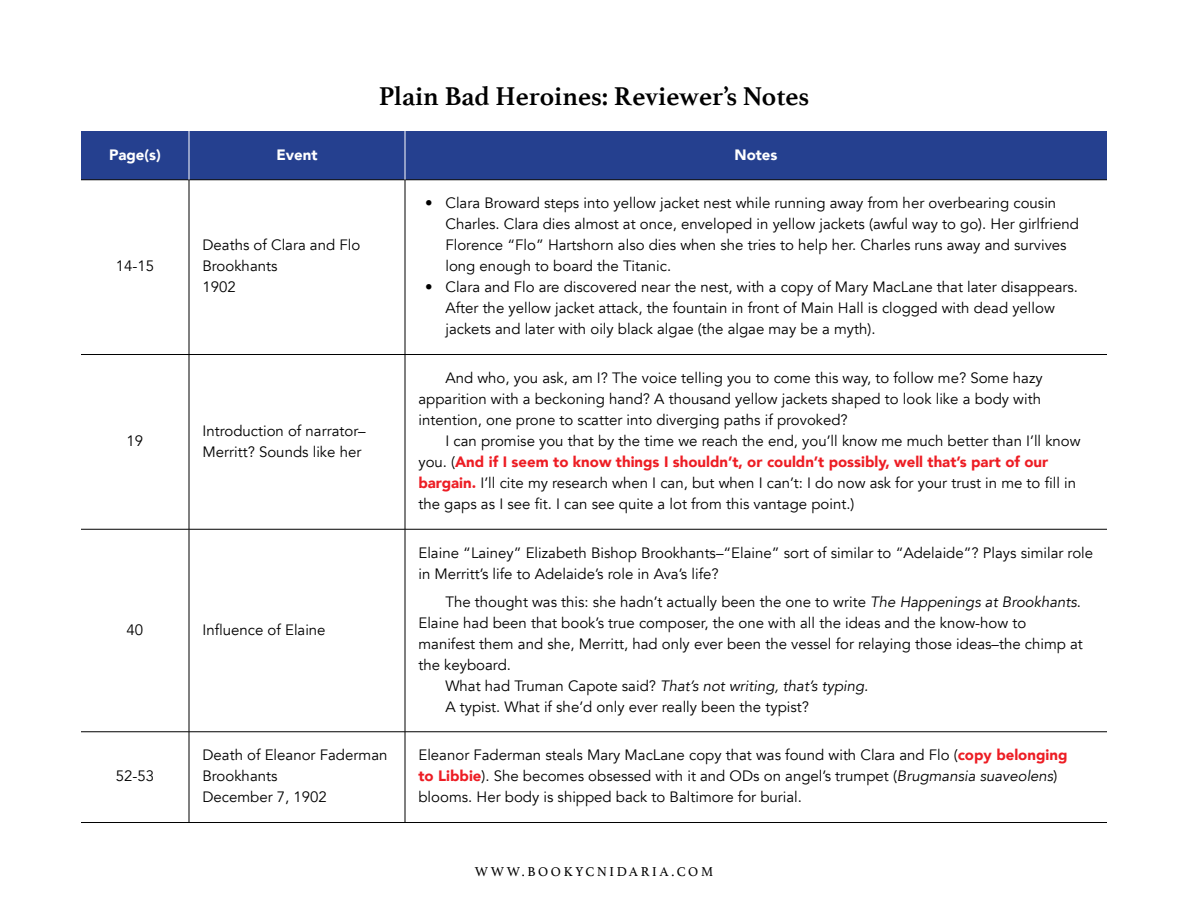
<style>
.page{position:relative;width:1188px;height:918px;background:#fff}
.page>*{position:absolute;margin:0;border:0;box-sizing:border-box;transform-origin:0 0}
.t1{font:700 27px "Athelas";color:#000}
.t2{font:15px/21px "Avenir";color:#000}
.t3{font:italic 15px "Avenir";color:#000}
.t4{font:900 15px "Avenir";color:#fff}
.t5{font:13.5px "Athelas";letter-spacing:.2em;color:#000}
.s1{font-weight:900;color:#ed1d24}
.s2{font-style:italic}
.s3{font-style:normal}
</style>
<div class="page">
<div style="left:81px;top:131px;width:1026px;height:49px;background:#25408f"></div>
<hr style="left:81px;top:180px;width:108px;height:1px;background:#000">
<hr style="left:189px;top:180px;width:216px;height:1px;background:#000">
<hr style="left:189px;top:180px;width:1px;height:174px;background:#000">
<hr style="left:405px;top:180px;width:702px;height:1px;background:#000">
<hr style="left:405px;top:180px;width:1px;height:174px;background:#000">
<hr style="left:81px;top:354px;width:108px;height:1px;background:#000">
<hr style="left:189px;top:354px;width:216px;height:1px;background:#000">
<hr style="left:189px;top:355px;width:1px;height:174px;background:#000">
<hr style="left:405px;top:354px;width:702px;height:1px;background:#000">
<hr style="left:405px;top:355px;width:1px;height:174px;background:#000">
<hr style="left:81px;top:529px;width:108px;height:1px;background:#000">
<hr style="left:189px;top:529px;width:216px;height:1px;background:#000">
<hr style="left:189px;top:529px;width:1px;height:203px;background:#000">
<hr style="left:405px;top:529px;width:702px;height:1px;background:#000">
<hr style="left:405px;top:529px;width:1px;height:203px;background:#000">
<hr style="left:81px;top:732px;width:108px;height:1px;background:#000">
<hr style="left:189px;top:732px;width:216px;height:1px;background:#000">
<hr style="left:189px;top:732px;width:1px;height:90px;background:#000">
<hr style="left:405px;top:732px;width:702px;height:1px;background:#000">
<hr style="left:405px;top:732px;width:1px;height:90px;background:#000">
<hr style="left:189px;top:131px;width:1px;height:49px;background:#fff">
<hr style="left:405px;top:131px;width:1px;height:49px;background:#fff">
<hr style="left:81px;top:822px;width:108px;height:1px;background:#000">
<hr style="left:189px;top:822px;width:216px;height:1px;background:#000">
<hr style="left:405px;top:822px;width:702px;height:1px;background:#000">
<h1 class="t1" style="left:379px;top:74px;width:432px">Plain Bad Heroines: Reviewer’s Notes</h1>
<p class="t4" style="left:109px;top:141px;width:53px">Page(s)</p>
<p class="t4" style="left:276px;top:141px;width:43px">Event</p>
<p class="t4" style="left:734px;top:141px;width:45px">Notes</p>
<p class="t2" style="left:116px;top:256px;width:40px">14-15</p>
<p class="t2" style="left:202px;top:235px;width:159px">Deaths of Clara and Flo<br>Brookhants<br>1902</p>
<p class="t2" style="left:127px;top:431px;width:18px">19</p>
<p class="t2" style="left:202px;top:420px;width:165px">Introduction of narrator–<br>Merritt? Sounds like her</p>
<p class="t2" style="left:127px;top:619px;width:18px">40</p>
<p class="t2" style="left:202px;top:619px;width:125px">Influence of Elaine</p>
<p class="t2" style="left:445px;top:193px;width:635px;text-indent:-20px">• Clara Broward steps into yellow jacket nest while running away from her overbearing cousin Charles. Clara dies almost at once, enveloped in yellow jackets (awful way to go). Her girlfriend Florence “Flo” Hartshorn also dies when she tries to help her. Charles runs away and survives long enough to board the Titanic.</p>
<p class="t2" style="left:445px;top:277px;width:634px;text-indent:-20px">• Clara and Flo are discovered near the nest, with a copy of Mary MacLane that later disappears.<br>After the yellow jacket attack, the fountain in front of Main Hall is clogged with dead yellow jackets and later with oily black algae (the algae may be a myth).</p>
<p class="t2" style="left:418px;top:368px;width:626px;text-align:justify;text-indent:27px">And who, you ask, am I? The voice telling you to come this way, to follow me? Some hazy apparition with a beckoning hand? A thousand yellow jackets shaped to look like a body with intention, one prone to scatter into diverging paths if provoked?</p>
<p class="t2" style="left:418px;top:431px;width:664px;text-indent:27px">I can promise you that by the time we reach the end, you’ll know me much better than I’ll know you. (<span class="s1">And if I seem to know things I shouldn’t, or couldn’t possibly, well that’s part of our bargain.</span> I’ll cite my research when I can, but when I can’t: I do now ask for your trust in me to fill in the gaps as I see fit. I can see quite a lot from this vantage point.)</p>
<p class="t2" style="left:418px;top:542px;width:676px">Elaine “Lainey” Elizabeth Bishop Brookhants–“Elaine” sort of similar to “Adelaide”? Plays similar role in Merritt’s life to Adelaide’s role in Ava’s life?</p>
<p class="t2" style="left:445px;top:591px;width:637px">The thought was this: she hadn’t actually been the one to write <span class="s2">The Happenings at Brookhants</span>.</p>
<p class="t2" style="left:418px;top:612px;width:609px">Elaine had been that book’s true composer, the one with all the ideas and the know-how to</p>
<p class="t2" style="left:418px;top:633px;width:666px">manifest them and she, Merritt, had only ever been the vessel for relaying those ideas–the chimp at</p>
<p class="t2" style="left:418px;top:654px;width:94px">the keyboard.</p>
<p class="t3" style="left:445px;top:676px;width:425px"><span class="s3">What had Truman Capote said?</span> That’s not writing, that’s typing.</p>
<p class="t2" style="left:445px;top:696px;width:365px">A typist. What if she’d only ever really been the typist?</p>
<p class="t2" style="left:116px;top:766px;width:40px">52-53</p>
<p class="t2" style="left:202px;top:745px;width:187px">Death of Eleanor Faderman<br>Brookhants<br>December 7, 1902</p>
<p class="t2" style="left:418px;top:745px;width:651px">Eleanor Faderman steals Mary MacLane copy that was found with Clara and Flo (<span class="s1">copy belonging to Libbie</span>). She becomes obsessed with it and ODs on angel’s trumpet (<span class="s2">Brugmansia suaveolens</span>) blooms. Her body is shipped back to Baltimore for burial.</p>
<p class="t5" style="left:475px;top:861px;width:240px">WWW.BOOKYCNIDARIA.COM</p>
</div>
